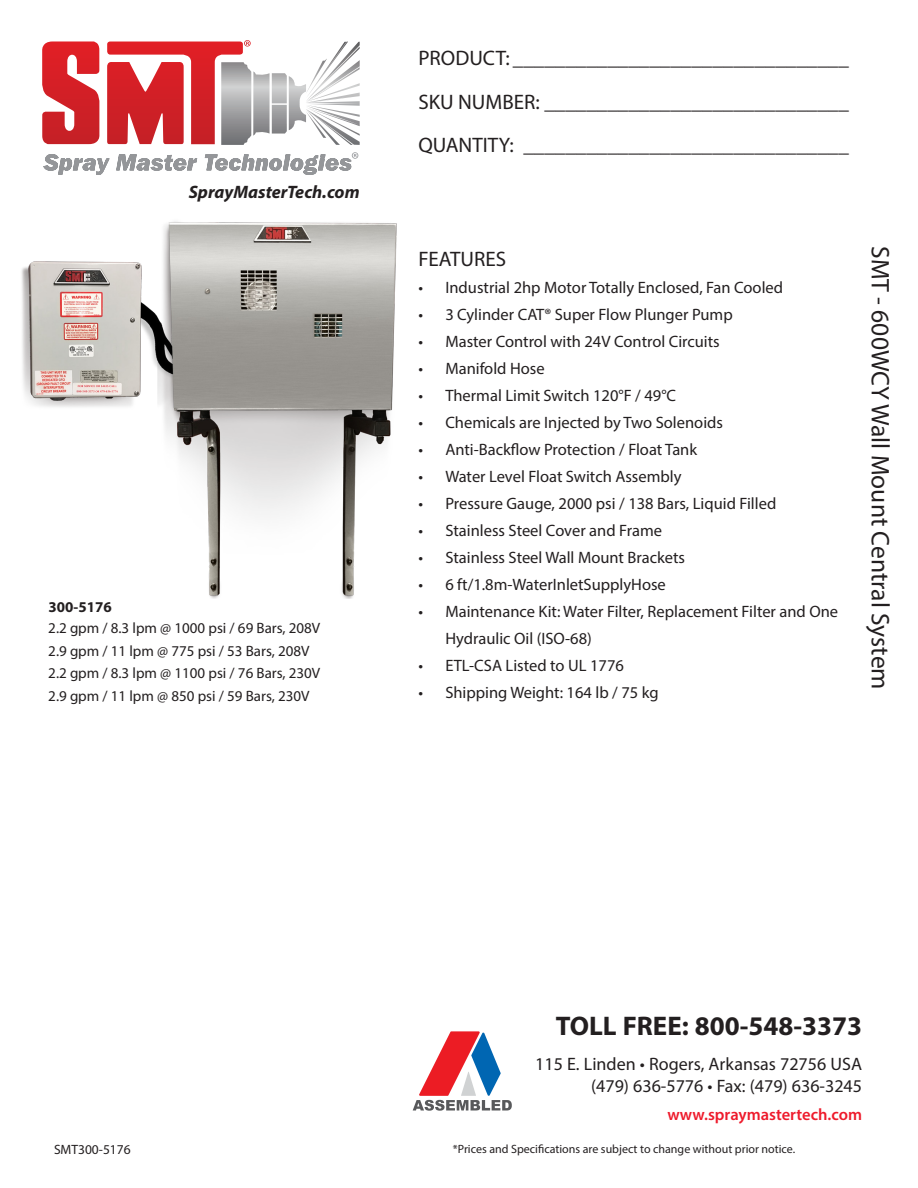
<style>
.page{position:relative;width:918px;height:1188px;background:#fff}
.page>*{position:absolute;margin:0;border:0;box-sizing:border-box;transform-origin:0 0}
.t1{font:700 27px "Myriad Pro";color:#231f20}
.t2{font:25.5px "Myriad Pro";color:#231f20}
.t3{font:21px "Myriad Pro";color:#231f20}
.t4{font:18px/21.6px "Myriad Pro";color:#231f20;text-align:right}
.t5{font:italic 700 18px "Myriad Pro";color:#231f20}
.t6{font:16.5px/27px "Myriad Pro";color:#231f20}
.t7{font:600 16.5px "Myriad Pro";color:#ee1b2c}
.t8{font:15px "Myriad Pro";color:#231f20}
.t9{font:700 15px "Myriad Pro";color:#231f20}
.t10{font:13.5px "Myriad Pro";color:#231f20}
.t11{font:12px "Myriad Pro";color:#231f20}
</style>
<div class="page">
<img style="left:21px;top:221px;width:376px;height:378px">
<svg style="left:42px;top:40px;width:318px;height:105px"></svg>
<svg style="left:43px;top:152px;width:315px;height:23px"></svg>
<svg style="left:413px;top:1031px;width:99px;height:80px"></svg>
<p class="t5" style="left:189px;top:180px;width:172px">SprayMasterTech.com</p>
<p class="t9" style="left:49px;top:597px;width:65px">300-5176</p>
<p class="t8" style="left:48px;top:619px;width:273px">2.2 gpm / 8.3 lpm @ 1000 psi / 69 Bars, 208V</p>
<p class="t8" style="left:48px;top:642px;width:263px">2.9 gpm / 11 lpm @ 775 psi / 53 Bars, 208V</p>
<p class="t8" style="left:48px;top:664px;width:273px">2.2 gpm / 8.3 lpm @ 1100 psi / 76 Bars, 230V</p>
<p class="t8" style="left:48px;top:687px;width:263px">2.9 gpm / 11 lpm @ 850 psi / 59 Bars, 230V</p>
<p class="t3" style="left:418px;top:45px;width:432px">PRODUCT: ________________________________</p>
<p class="t3" style="left:418px;top:89px;width:432px">SKU NUMBER: _____________________________</p>
<p class="t3" style="left:418px;top:132px;width:432px">QUANTITY: _______________________________</p>
<p class="t3" style="left:418px;top:246px;width:89px">FEATURES</p>
<p class="t6" style="left:418px;top:274px;width:366px">• Industrial 2hp Motor Totally Enclosed, Fan Cooled</p>
<p class="t6" style="left:418px;top:301px;width:316px">• 3 Cylinder CAT® Super Flow Plunger Pump</p>
<p class="t6" style="left:418px;top:328px;width:303px">• Master Control with 24V Control Circuits</p>
<p class="t6" style="left:418px;top:355px;width:128px">• Manifold Hose</p>
<p class="t6" style="left:418px;top:382px;width:259px">• Thermal Limit Switch 120°F / 49°C</p>
<p class="t6" style="left:418px;top:409px;width:306px">• Chemicals are Injected by Two Solenoids</p>
<p class="t6" style="left:418px;top:436px;width:280px">• Anti-Backflow Protection / Float Tank</p>
<p class="t6" style="left:418px;top:463px;width:265px">• Water Level Float Switch Assembly</p>
<p class="t6" style="left:418px;top:490px;width:359px">• Pressure Gauge, 2000 psi / 138 Bars, Liquid Filled</p>
<p class="t6" style="left:418px;top:517px;width:245px">• Stainless Steel Cover and Frame</p>
<p class="t6" style="left:418px;top:544px;width:268px">• Stainless Steel Wall Mount Brackets</p>
<p class="t6" style="left:418px;top:571px;width:249px">• 6 ft/1.8m-WaterInletSupplyHose</p>
<p class="t6" style="left:445px;top:598px;width:394px;text-indent:-27px">• Maintenance Kit: Water Filter, Replacement Filter and One<br>Hydraulic Oil (ISO-68)</p>
<p class="t6" style="left:418px;top:652px;width:207px">• ETL-CSA Listed to UL 1776</p>
<p class="t6" style="left:418px;top:679px;width:242px">• Shipping Weight: 164 lb / 75 kg</p>
<p class="t2" style="left:896px;top:246px;width:445px;rotate:90deg">SMT - 600WCY Wall Mount Central System</p>
<p class="t10" style="left:54px;top:1141px;width:78px">SMT300-5176</p>
<p class="t1" style="left:556px;top:1008px;width:308px">TOLL FREE: 800-548-3373</p>
<p class="t4" style="left:535px;top:1053px;width:328px">115 E. Linden • Rogers, Arkansas 72756 USA (479) 636-5776 • Fax: (479) 636-3245</p>
<p class="t7" style="left:667px;top:1104px;width:196px">www.spraymastertech.com</p>
<p class="t11" style="left:453px;top:1141px;width:344px">*Prices and Specifications are subject to change without prior notice.</p>
</div>
